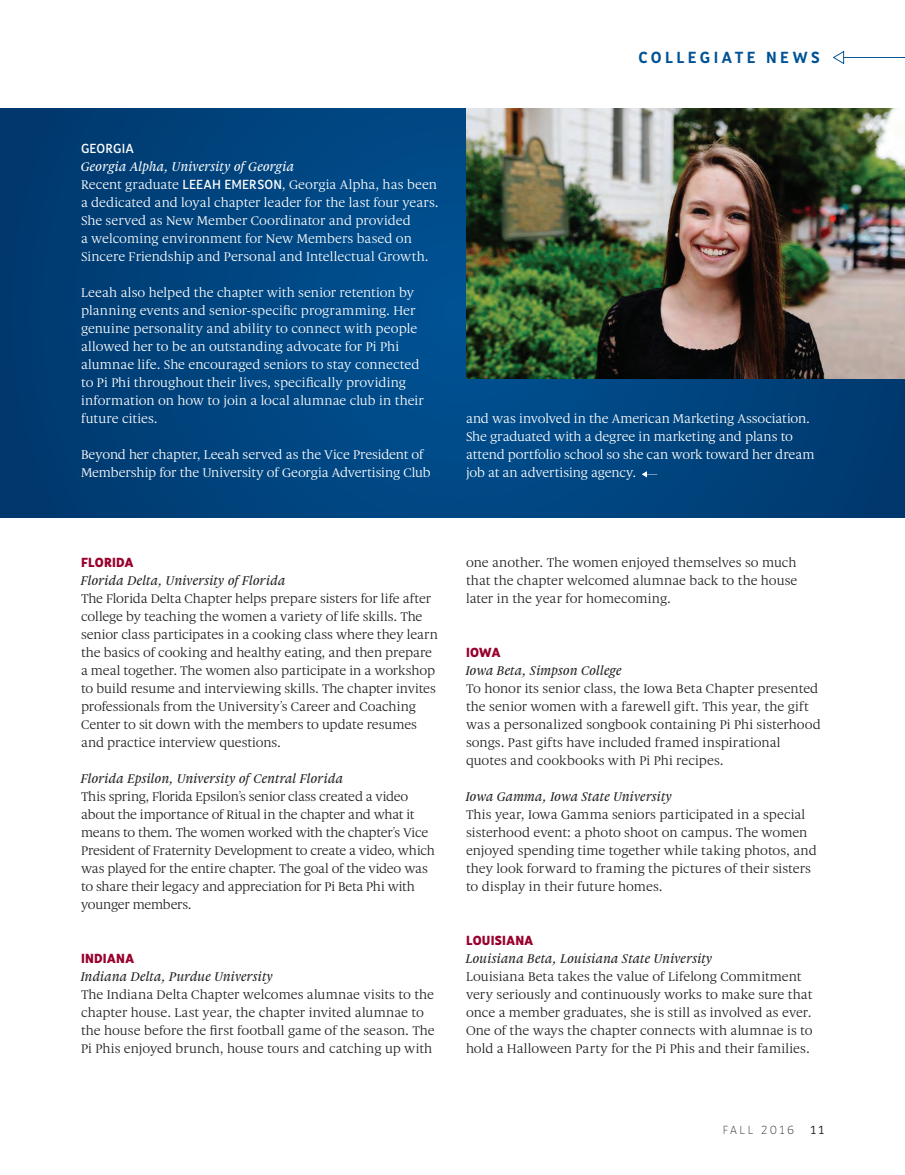
<style>
.page{position:relative;width:905px;height:1175px;background:#fff}
.page>*{position:absolute;margin:0;border:0;box-sizing:border-box;transform-origin:0 0}
.t1{font:700 16.5px "Saya FY";letter-spacing:.195em;color:#005294}
.Coll_or_Alum_News{font:13.5px/18px "Gauthier FY";color:#231f20}
.Coll_or_Alum_News-2{font:13.5px/18px "Gauthier FY";color:#fff}
.Coll_or_Alum_News-3{font:13.5px/18px "Gauthier FY";letter-spacing:-.02em;color:#231f20}
.Coll_or_Alum_News-4{font:italic 500 13.5px "Gauthier FY";letter-spacing:.005em;color:#231f20}
.Coll_or_Alum_News-5{font:italic 500 13.5px "Gauthier FY";letter-spacing:.005em;color:#fff}
.subhead{font:900 13.5px "Saya FY";letter-spacing:.005em;color:#98012d}
.subhead-2{font:500 13.5px "Saya FY";letter-spacing:.01em;color:#fff}
.t2{font:100 12px "Saya FY";letter-spacing:.2em;color:#231f20}
.t3{font:12px "Saya FY";color:#231f20}
.s1{font-family:"Saya FY";font-weight:500}
.s2{font-weight:500;font-style:italic}
</style>
<div class="page">
<svg style="left:833px;top:51px;width:71px;height:13px"></svg>
<svg style="left:0;top:108px;width:904px;height:409px;background:#00437d"></svg>
<img style="left:466px;top:108px;width:438px;height:270px">
<svg style="left:641px;top:471px;width:16px;height:6px"></svg>
<p class="t1" style="left:638px;top:47px;width:183px">COLLEGIATE NEWS</p>
<p class="subhead-2" style="left:81px;top:140px;width:54px">GEORGIA</p>
<p class="Coll_or_Alum_News-5" style="left:81px;top:158px;width:215px">Georgia Alpha, University of Georgia</p>
<p class="Coll_or_Alum_News-2" style="left:81px;top:175px;width:359px">Recent graduate <span class="s1">LEEAH EMERSON</span>, Georgia Alpha, has been a dedicated and loyal chapter leader for the last four years.<br>She served as New Member Coordinator and provided<br>a welcoming environment for New Members based on Sincere Friendship and Personal and Intellectual Growth.</p>
<p class="Coll_or_Alum_News-2" style="left:81px;top:283px;width:344px">Leeah also helped the chapter with senior retention by planning events and senior-specific programming. Her genuine personality and ability to connect with people allowed her to be an outstanding advocate for Pi Phi alumnae life. She encouraged seniors to stay connected to Pi Phi throughout their lives, specifically providing information on how to join a local alumnae club in their future cities.</p>
<p class="Coll_or_Alum_News-2" style="left:81px;top:445px;width:351px">Beyond her chapter, Leeah served as the Vice President of<br>Membership for the University of Georgia Advertising Club</p>
<p class="Coll_or_Alum_News-2" style="left:466px;top:409px;width:350px">and was involved in the American Marketing Association.<br>She graduated with a degree in marketing and plans to attend portfolio school so she can work toward her dream job at an advertising agency.</p>
<p class="subhead" style="left:81px;top:554px;width:54px">FLORIDA</p>
<p class="Coll_or_Alum_News-4" style="left:81px;top:572px;width:206px">Florida Delta, University of Florida</p>
<p class="Coll_or_Alum_News" style="left:81px;top:589px;width:358px">The Florida Delta Chapter helps prepare sisters for life after college by teaching the women a variety of life skills. The senior class participates in a cooking class where they learn the basics of cooking and healthy eating, and then prepare a meal together. The women also participate in a workshop to build resume and interviewing skills. The chapter invites professionals from the University’s Career and Coaching Center to sit down with the members to update resumes and practice interview questions.</p>
<p class="Coll_or_Alum_News-4" style="left:81px;top:770px;width:264px">Florida Epsilon, University of Central Florida</p>
<p class="Coll_or_Alum_News-3" style="left:81px;top:787px;width:355px">This spring, Florida Epsilon’s senior class created a video about the importance of Ritual in the chapter and what it means to them. The women worked with the chapter’s Vice President of Fraternity Development to create a video, which was played for the entire chapter. The goal of the video was to share their legacy and appreciation for Pi Beta Phi with younger members.</p>
<p class="subhead" style="left:81px;top:950px;width:55px">INDIANA</p>
<p class="Coll_or_Alum_News-4" style="left:81px;top:968px;width:194px">Indiana Delta, Purdue University</p>
<p class="Coll_or_Alum_News" style="left:81px;top:985px;width:355px">The Indiana Delta Chapter welcomes alumnae visits to the chapter house. Last year, the chapter invited alumnae to the house before the first football game of the season. The Pi Phis enjoyed brunch, house tours and catching up with</p>
<p class="Coll_or_Alum_News" style="left:466px;top:553px;width:333px;text-align:justify">one another. The women enjoyed themselves so much that the chapter welcomed alumnae back to the house later in the year for homecoming.</p>
<p class="subhead" style="left:466px;top:644px;width:36px">IOWA</p>
<p class="Coll_or_Alum_News-4" style="left:466px;top:662px;width:158px">Iowa Beta, Simpson College</p>
<p class="Coll_or_Alum_News" style="left:466px;top:679px;width:356px">To honor its senior class, the Iowa Beta Chapter presented the senior women with a farewell gift. This year, the gift was a personalized songbook containing Pi Phi sisterhood songs. Past gifts have included framed inspirational quotes and cookbooks with Pi Phi recipes.</p>
<p class="Coll_or_Alum_News" style="left:466px;top:787px;width:352px"><span class="s2">Iowa Gamma, Iowa State University<br></span>This year, Iowa Gamma seniors participated in a special sisterhood event: a photo shoot on campus. The women enjoyed spending time together while taking photos, and they look forward to framing the pictures of their sisters to display in their future homes.</p>
<p class="subhead" style="left:466px;top:932px;width:69px">LOUISIANA</p>
<p class="Coll_or_Alum_News-4" style="left:466px;top:950px;width:248px">Louisiana Beta, Louisiana State University</p>
<p class="Coll_or_Alum_News" style="left:466px;top:967px;width:348px">Louisiana Beta takes the value of Lifelong Commitment very seriously and continuously works to make sure that once a member graduates, she is still as involved as ever.<br>One of the ways the chapter connects with alumnae is to hold a Halloween Party for the Pi Phis and their families.</p>
<p class="t2" style="left:722px;top:1123px;width:73px">FALL 2016</p>
<p class="t3" style="left:810px;top:1123px;width:15px">11</p>
</div>
